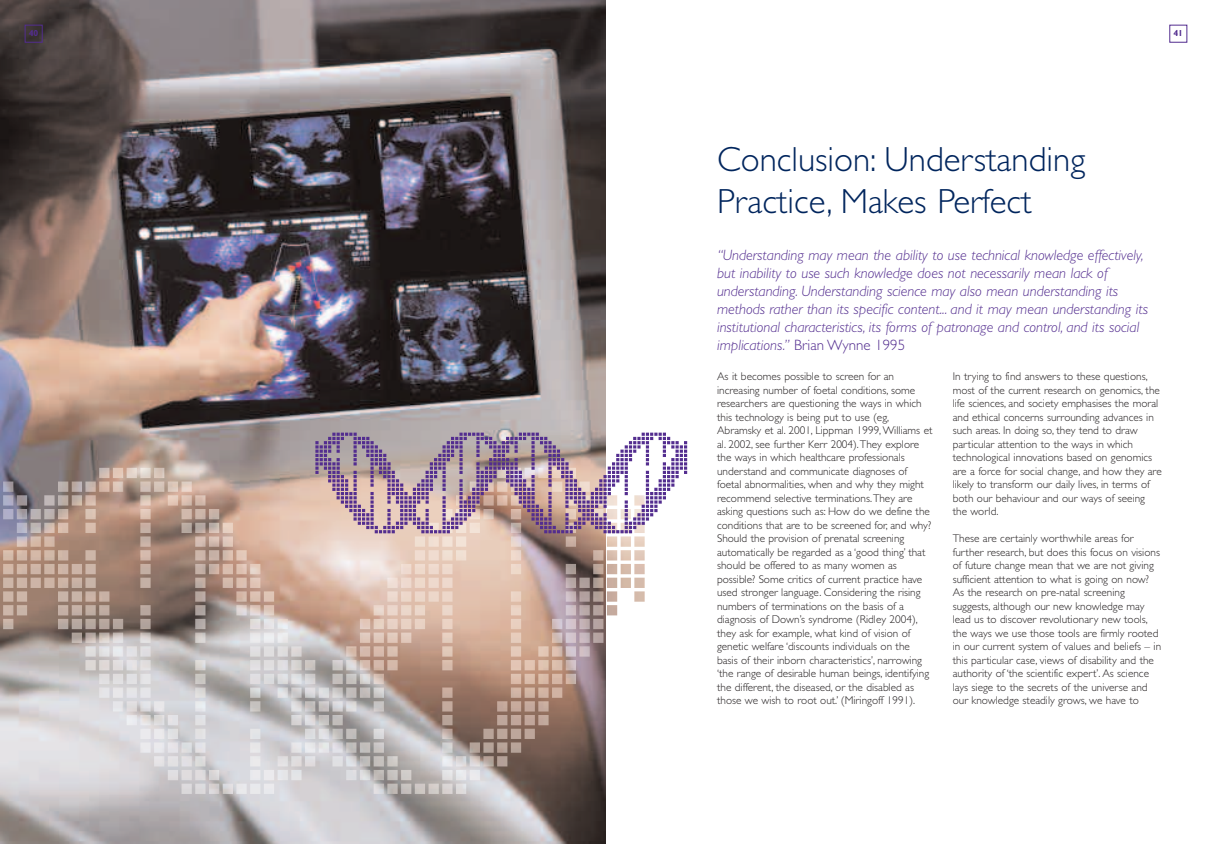
<style>
.page{position:relative;width:1212px;height:844px;background:#fff}
.page>*{position:absolute;margin:0;border:0;box-sizing:border-box;transform-origin:0 0}
.t1{font:300 35px/42px "Gill Sans";color:#00255d}
.t2{font:italic 300 15px/18px "Gill Sans";color:#532d8f}
.t3{font:300 11.25px/13.5px "Gill Sans";color:#231f20}
.t4{font:700 8.75px "Gill Sans";color:#532d8f}
.s1{font-style:normal}
</style>
<div class="page">
<img style="left:0;top:0;width:606px;height:843px">
<div style="left:1169px;top:25px;width:18px;height:18px;border:1px solid #532d8f"></div>
<div style="left:25px;top:25px;width:18px;height:18px;border:1px solid #532d8f"></div>
<img style="left:2px;top:467px;width:643px;height:285px">
<svg style="left:315px;top:432px;width:372px;height:101px"></svg>
<p class="t4" style="left:29px;top:30px;width:11px">40</p>
<p class="t4" style="left:1173px;top:30px;width:11px">41</p>
<h1 class="t1" style="left:717px;top:141px;width:370px">Conclusion: Understanding<br>Practice, Makes Perfect</h1>
<p class="t2" style="left:717px;top:247px;width:432px">“Understanding may mean the ability to use technical knowledge effectively, but inability to use such knowledge does not necessarily mean lack of understanding. Understanding science may also mean understanding its methods rather than its specific content... and it may mean understanding its institutional characteristics, its forms of patronage and control, and its social implications.” <span class="s1">Brian Wynne 1995</span></p>
<p class="t3" style="left:717px;top:370px;width:217px">As it becomes possible to screen for an increasing number of foetal conditions, some researchers are questioning the ways in which this technology is being put to use (eg, Abramsky et al. 2001, Lippman 1999,Williams et al. 2002, see further Kerr 2004).They explore the ways in which healthcare professionals understand and communicate diagnoses of foetal abnormalities, when and why they might recommend selective terminations.They are asking questions such as: How do we define the conditions that are to be screened for, and why?<br>Should the provision of prenatal screening automatically be regarded as a ‘good thing’ that should be offered to as many women as possible? Some critics of current practice have used stronger language. Considering the rising numbers of terminations on the basis of a diagnosis of Down’s syndrome (Ridley 2004), they ask for example, what kind of vision of genetic welfare ‘discounts individuals on the basis of their inborn characteristics’, narrowing ‘the range of desirable human beings, identifying the different, the diseased, or the disabled as those we wish to root out.’ (Miringoff 1991).</p>
<p class="t3" style="left:953px;top:370px;width:211px">In trying to find answers to these questions, most of the current research on genomics, the life sciences, and society emphasises the moral and ethical concerns surrounding advances in such areas. In doing so, they tend to draw particular attention to the ways in which technological innovations based on genomics are a force for social change, and how they are likely to transform our daily lives, in terms of both our behaviour and our ways of seeing the world.</p>
<p class="t3" style="left:953px;top:532px;width:210px">These are certainly worthwhile areas for further research, but does this focus on visions of future change mean that we are not giving sufficient attention to what is going on now?<br>As the research on pre-natal screening suggests, although our new knowledge may lead us to discover revolutionary new tools, the ways we use those tools are firmly rooted in our current system of values and beliefs – in this particular case, views of disability and the authority of ‘the scientific expert’. As science lays siege to the secrets of the universe and our knowledge steadily grows, we have to</p>
</div>
